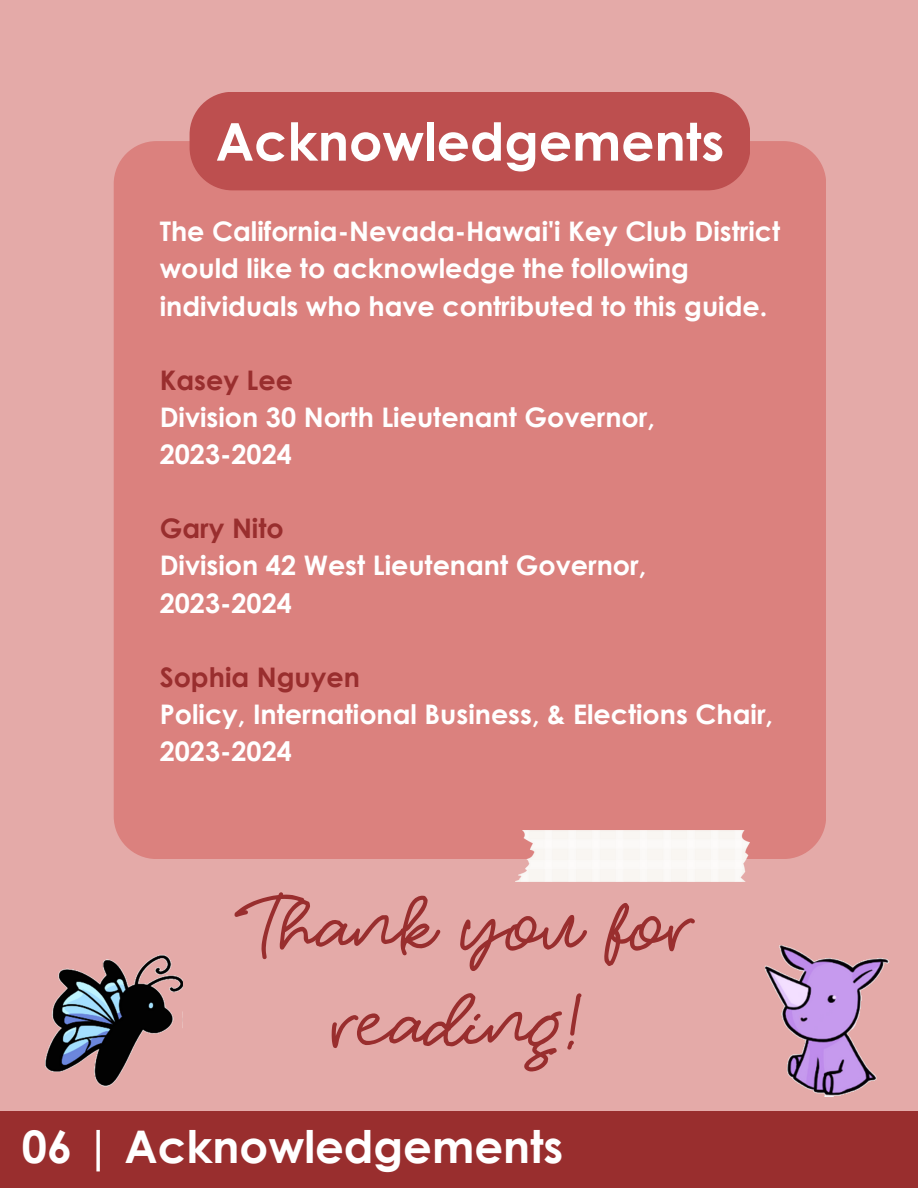
<style>
.page{position:relative;width:918px;height:1188px;background:#e4aaa8}
.page>*{position:absolute;margin:0;border:0;box-sizing:border-box;transform-origin:0 0}
.t1{font:69.45px/96.8px "Hello Stranger";color:#992e2e;text-align:center}
.t2{font:700 52.05px "Century Gothic";color:#fff}
.t3{font:700 45px "Century Gothic";color:#fff}
.t4{font:700 27px/37.2px "Century Gothic";color:#fff}
.t5{font:700 27px "Century Gothic";color:#992e2e}
</style>
<div class="page">
<div style="left:0;top:1112px;width:918px;height:76px;background:#992e2e"></div>
<div style="left:114px;top:141px;width:712px;height:718px;background:#db817e;border-radius:43px"></div>
<div style="left:190px;top:92px;width:560px;height:98px;background:#bd4f4f;border-radius:43px"></div>
<img style="left:516px;top:830px;width:234px;height:51px">
<img style="left:765px;top:945px;width:125px;height:151px">
<img style="left:45px;top:954px;width:138px;height:133px">
<p class="t2" style="left:216px;top:108px;width:510px">Acknowledgements</p>
<p class="t4" style="left:160px;top:212px;width:622px">The California-Nevada-Hawai'i Key Club District would like to acknowledge the following individuals who have contributed to this guide.</p>
<p class="t5" style="left:160px;top:363px;width:135px">Kasey Lee</p>
<p class="t4" style="left:160px;top:398px;width:497px">Division 30 North Lieutenant Governor,</p>
<p class="t4" style="left:160px;top:435px;width:134px">2023-2024</p>
<p class="t5" style="left:160px;top:511px;width:126px">Gary Nito</p>
<p class="t4" style="left:160px;top:546px;width:488px">Division 42 West Lieutenant Governor,</p>
<p class="t4" style="left:160px;top:583px;width:134px">2023-2024</p>
<p class="t5" style="left:160px;top:660px;width:202px">Sophia Nguyen</p>
<p class="t4" style="left:160px;top:695px;width:615px">Policy, International Business, &amp; Elections Chair,</p>
<p class="t4" style="left:160px;top:732px;width:134px">2023-2024</p>
<p class="t1" style="left:245px;top:882px;width:451px">Thank you for reading!</p>
<p class="t3" style="left:22px;top:1118px;width:543px">06 | Acknowledgements</p>
</div>
